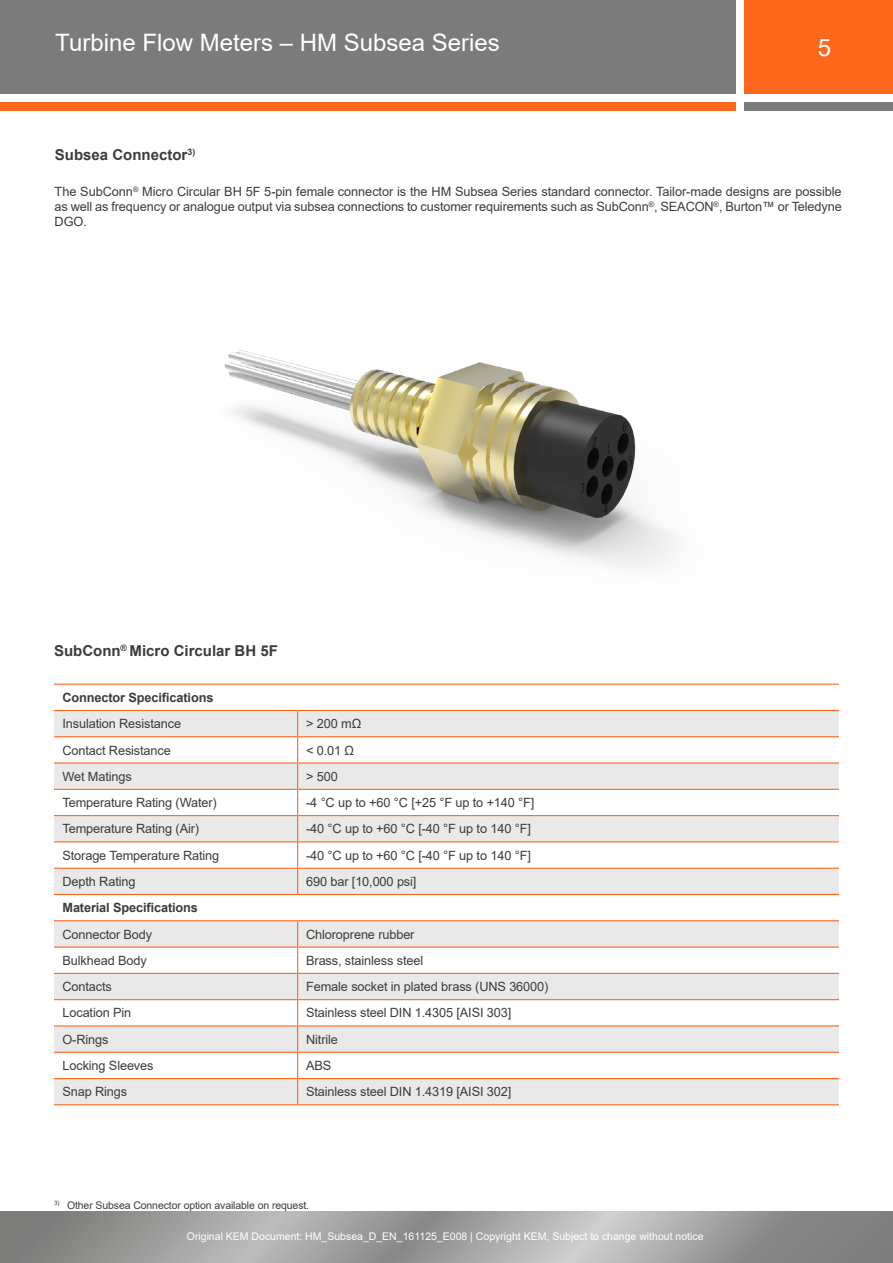
<style>
.page{position:relative;width:893px;height:1263px;background:#fff}
.page>*{position:absolute;margin:0;border:0;box-sizing:border-box;transform-origin:0 0}
.t1{font:24px "Arial";color:#fff}
.t2{font:700 15px "Arial";color:#3c3c3b}
.t3{font:12.75px/15px "Arial";letter-spacing:-.01em;color:#3c3c3b;text-align:justify}
.t4{font:700 12.75px "Arial";letter-spacing:-.01em;color:#3c3c3b}
.t5{font:10.5px "Arial";color:#fff}
.t6{font:10.5px "Arial";letter-spacing:-.01em;color:#3c3c3b}
</style>
<div class="page">
<div style="left:744px;top:0;width:149px;height:94px;background:#ff671d"></div>
<div style="left:0;top:0;width:736px;height:94px;background:#7c7b7b"></div>
<div style="left:744px;top:102px;width:149px;height:9px;background:#7c7b7b"></div>
<div style="left:0;top:102px;width:736px;height:9px;background:#ff671d"></div>
<svg style="left:0;top:1212px;width:893px;height:51px;background:#9e9e9d"></svg>
<svg style="left:54px;top:711px;width:785px;height:393px;fill:#e9e9e9"></svg>
<hr style="left:54px;top:684px;width:244px;height:1px;background:#ff671d">
<hr style="left:298px;top:684px;width:541px;height:1px;background:#ff671d">
<hr style="left:54px;top:710px;width:244px;height:1px;background:#ff671d">
<hr style="left:298px;top:710px;width:541px;height:1px;background:#ff671d">
<hr style="left:54px;top:736px;width:244px;height:1px;background:#ff671d">
<hr style="left:298px;top:736px;width:541px;height:1px;background:#ff671d">
<hr style="left:54px;top:762px;width:244px;height:2px;background:#ff671d">
<hr style="left:298px;top:762px;width:541px;height:2px;background:#ff671d">
<hr style="left:54px;top:789px;width:244px;height:1px;background:#ff671d">
<hr style="left:54px;top:815px;width:244px;height:1px;background:#ff671d">
<hr style="left:54px;top:841px;width:244px;height:1px;background:#ff671d">
<hr style="left:54px;top:868px;width:244px;height:1px;background:#ff671d">
<hr style="left:54px;top:894px;width:244px;height:1px;background:#ff671d">
<hr style="left:54px;top:920px;width:244px;height:1px;background:#ff671d">
<hr style="left:54px;top:946px;width:244px;height:2px;background:#ff671d">
<hr style="left:54px;top:973px;width:244px;height:1px;background:#ff671d">
<hr style="left:54px;top:999px;width:244px;height:1px;background:#ff671d">
<hr style="left:54px;top:1025px;width:244px;height:1px;background:#ff671d">
<hr style="left:54px;top:1052px;width:244px;height:1px;background:#ff671d">
<hr style="left:54px;top:1078px;width:244px;height:1px;background:#ff671d">
<hr style="left:54px;top:1104px;width:244px;height:1px;background:#ff671d">
<svg style="left:297px;top:711px;width:1px;height:183px"></svg>
<svg style="left:297px;top:921px;width:1px;height:183px"></svg>
<hr style="left:298px;top:789px;width:541px;height:1px;background:#ff671d">
<hr style="left:298px;top:815px;width:541px;height:1px;background:#ff671d">
<hr style="left:298px;top:841px;width:541px;height:1px;background:#ff671d">
<hr style="left:298px;top:868px;width:541px;height:1px;background:#ff671d">
<hr style="left:298px;top:894px;width:541px;height:1px;background:#ff671d">
<hr style="left:298px;top:920px;width:541px;height:1px;background:#ff671d">
<hr style="left:298px;top:946px;width:541px;height:2px;background:#ff671d">
<hr style="left:298px;top:973px;width:541px;height:1px;background:#ff671d">
<hr style="left:298px;top:999px;width:541px;height:1px;background:#ff671d">
<hr style="left:298px;top:1025px;width:541px;height:1px;background:#ff671d">
<hr style="left:298px;top:1052px;width:541px;height:1px;background:#ff671d">
<hr style="left:298px;top:1078px;width:541px;height:1px;background:#ff671d">
<hr style="left:298px;top:1104px;width:541px;height:1px;background:#ff671d">
<img style="left:224px;top:349px;width:452px;height:220px">
<h1 class="t1" style="left:55px;top:27px;width:446px">Turbine Flow Meters – HM Subsea Series</h1>
<h1 class="t1" style="left:818px;top:31px;width:15px">5</h1>
<p class="t2" style="left:55px;top:144px;width:142px">Subsea Connector<sup>3)</sup></p>
<p class="t3" style="left:55px;top:184px;width:789px">The SubConn<sup>®</sup> Micro Circular BH 5F 5-pin female connector is the HM Subsea Series standard connector. Tailor-made designs are possible as well as frequency or analogue output via subsea connections to customer requirements such as SubConn<sup>®</sup>, SEACON<sup>®</sup>, Burton™ or Teledyne DGO.</p>
<p class="t2" style="left:54px;top:640px;width:225px">SubConn<sup>®</sup> Micro Circular BH 5F</p>
<p class="t4" style="left:63px;top:688px;width:152px">Connector Specifications</p>
<p class="t3" style="left:63px;top:716px;width:120px">Insulation Resistance</p>
<p class="t3" style="left:306px;top:716px;width:57px">&gt; 200 mΩ</p>
<p class="t3" style="left:63px;top:742px;width:110px">Contact Resistance</p>
<p class="t3" style="left:306px;top:742px;width:49px">&lt; 0.01 Ω</p>
<p class="t3" style="left:63px;top:769px;width:71px">Wet Matings</p>
<p class="t3" style="left:306px;top:769px;width:33px">&gt; 500</p>
<p class="t3" style="left:63px;top:795px;width:156px">Temperature Rating (Water)</p>
<p class="t3" style="left:306px;top:795px;width:230px">-4 °C up to +60 °C [+25 °F up to +140 °F]</p>
<p class="t3" style="left:63px;top:821px;width:138px">Temperature Rating (Air)</p>
<p class="t3" style="left:306px;top:821px;width:226px">-40 °C up to +60 °C [-40 °F up to 140 °F]</p>
<p class="t3" style="left:63px;top:848px;width:158px">Storage Temperature Rating</p>
<p class="t3" style="left:306px;top:848px;width:226px">-40 °C up to +60 °C [-40 °F up to 140 °F]</p>
<p class="t3" style="left:63px;top:874px;width:75px">Depth Rating</p>
<p class="t3" style="left:306px;top:874px;width:112px">690 bar [10,000 psi]</p>
<p class="t4" style="left:63px;top:899px;width:137px">Material Specifications</p>
<p class="t3" style="left:63px;top:926px;width:91px">Connector Body</p>
<p class="t3" style="left:306px;top:926px;width:110px">Chloroprene rubber</p>
<p class="t3" style="left:63px;top:953px;width:86px">Bulkhead Body</p>
<p class="t3" style="left:306px;top:953px;width:119px">Brass, stainless steel</p>
<p class="t3" style="left:63px;top:979px;width:51px">Contacts</p>
<p class="t3" style="left:306px;top:979px;width:244px">Female socket in plated brass (UNS 36000)</p>
<p class="t3" style="left:63px;top:1005px;width:70px">Location Pin</p>
<p class="t3" style="left:306px;top:1005px;width:207px">Stainless steel DIN 1.4305 [AISI 303]</p>
<p class="t3" style="left:63px;top:1032px;width:47px">O-Rings</p>
<p class="t3" style="left:306px;top:1032px;width:33px">Nitrile</p>
<p class="t3" style="left:63px;top:1058px;width:93px">Locking Sleeves</p>
<p class="t3" style="left:306px;top:1058px;width:27px">ABS</p>
<p class="t3" style="left:63px;top:1084px;width:66px">Snap Rings</p>
<p class="t3" style="left:306px;top:1084px;width:207px">Stainless steel DIN 1.4319 [AISI 302]</p>
<p class="t6" style="left:54px;top:1198px;width:256px"><sup>3)</sup> Other Subsea Connector option available on request.</p>
<p class="t5" style="left:187px;top:1229px;width:518px">Original KEM Document: HM_Subsea_D_EN_161125_E008 | Copyright KEM, Subject to change without notice</p>
</div>
